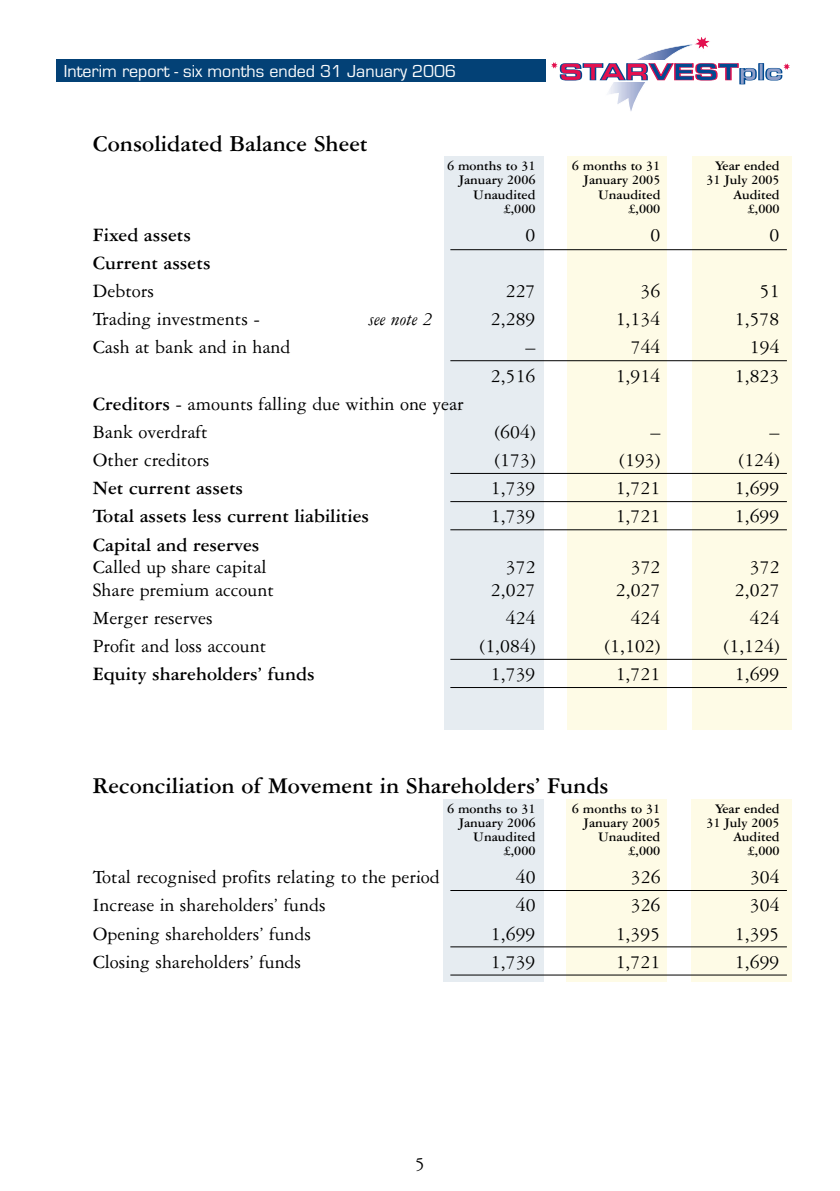
<style>
.page{position:relative;width:840px;height:1191px;background:#fff}
.page>*{position:absolute;margin:0;border:0;box-sizing:border-box;transform-origin:0 0}
.t1{font:700 24px "American Garamond BT";color:#000}
.t2{font:20px/28.2px "American Garamond BT";color:#000}
.t3{font:700 20px "American Garamond BT";color:#000}
.t4{font:italic 20px "American Garamond BT";color:#000}
.t5{font:18px "Eurostile";color:#fff}
.t6{font:700 14px "American Garamond BT";color:#000}
.s1{font-weight:700}
</style>
<div class="page">
<div style="left:690px;top:799px;width:101px;height:182px;background:#fefbe6"></div>
<div style="left:565px;top:799px;width:101px;height:182px;background:#fefbe6"></div>
<div style="left:442px;top:799px;width:101px;height:182px;background:#e6ecf1"></div>
<div style="left:443px;top:156px;width:100px;height:573px;background:#e6ecf1"></div>
<div style="left:566px;top:156px;width:100px;height:573px;background:#fefbe6"></div>
<div style="left:692px;top:156px;width:99px;height:573px;background:#fefbe6"></div>
<hr style="left:450px;top:249px;width:336px;height:1px;background:#000">
<hr style="left:450px;top:360px;width:336px;height:1px;background:#000">
<hr style="left:450px;top:473px;width:336px;height:1px;background:#000">
<hr style="left:450px;top:501px;width:336px;height:1px;background:#000">
<hr style="left:450px;top:529px;width:336px;height:1px;background:#000">
<hr style="left:450px;top:659px;width:336px;height:1px;background:#000">
<hr style="left:450px;top:687px;width:336px;height:1px;background:#000">
<hr style="left:450px;top:890px;width:336px;height:1px;background:#000">
<hr style="left:450px;top:946px;width:336px;height:1px;background:#000">
<hr style="left:450px;top:974px;width:336px;height:1px;background:#000">
<div style="left:57px;top:59px;width:488px;height:23px;background:#034176"></div>
<svg style="left:551px;top:37px;width:205px;height:74px"></svg>
<hr style="left:758px;top:63px;width:4px;height:17px;background:#8e9ec8">
<div style="left:758px;top:63px;width:5px;height:17px;border:1px solid #014990"></div>
<svg style="left:764px;top:63px;width:25px;height:17px"></svg>
<p class="t5" style="left:64px;top:60px;width:394px">Interim report - six months ended 31 January 2006</p>
<p class="t1" style="left:93px;top:136px;width:276px">Consolidated Balance Sheet</p>
<p class="t6" style="left:447px;top:162px;width:90px">6 months to 31</p>
<p class="t6" style="left:571px;top:162px;width:90px">6 months to 31</p>
<p class="t6" style="left:715px;top:162px;width:65px">Year ended</p>
<p class="t6" style="left:458px;top:176px;width:78px">January 2006</p>
<p class="t6" style="left:583px;top:176px;width:78px">January 2005</p>
<p class="t6" style="left:706px;top:176px;width:75px">31 July 2005</p>
<p class="t6" style="left:473px;top:190px;width:64px">Unaudited</p>
<p class="t6" style="left:598px;top:190px;width:64px">Unaudited</p>
<p class="t6" style="left:733px;top:190px;width:48px">Audited</p>
<p class="t6" style="left:503px;top:204px;width:33px">£,000</p>
<p class="t6" style="left:628px;top:204px;width:33px">£,000</p>
<p class="t6" style="left:747px;top:204px;width:33px">£,000</p>
<p class="t3" style="left:93px;top:228px;width:100px">Fixed assets</p>
<p class="t2" style="left:525px;top:223px;width:11px">0</p>
<p class="t2" style="left:650px;top:223px;width:11px">0</p>
<p class="t2" style="left:769px;top:223px;width:11px">0</p>
<p class="t3" style="left:93px;top:257px;width:119px">Current assets</p>
<p class="t2" style="left:93px;top:279px;width:63px">Debtors</p>
<p class="t2" style="left:505px;top:279px;width:31px">227</p>
<p class="t2" style="left:640px;top:279px;width:21px">36</p>
<p class="t2" style="left:759px;top:279px;width:21px">51</p>
<p class="t2" style="left:93px;top:307px;width:169px">Trading investments -</p>
<p class="t4" style="left:369px;top:313px;width:66px">see note 2</p>
<p class="t2" style="left:490px;top:307px;width:46px">2,289</p>
<p class="t2" style="left:615px;top:307px;width:46px">1,134</p>
<p class="t2" style="left:734px;top:307px;width:46px">1,578</p>
<p class="t2" style="left:93px;top:335px;width:199px">Cash at bank and in hand</p>
<p class="t2" style="left:525px;top:335px;width:11px">–</p>
<p class="t2" style="left:630px;top:335px;width:31px">744</p>
<p class="t2" style="left:749px;top:335px;width:31px">194</p>
<p class="t2" style="left:490px;top:363px;width:46px">2,516</p>
<p class="t2" style="left:615px;top:363px;width:46px">1,914</p>
<p class="t2" style="left:734px;top:363px;width:46px">1,823</p>
<p class="t2" style="left:93px;top:392px;width:372px"><span class="s1">Creditors</span> - amounts falling due within one year<br>Bank overdraft</p>
<p class="t2" style="left:494px;top:420px;width:42px">(604)</p>
<p class="t2" style="left:650px;top:420px;width:11px">–</p>
<p class="t2" style="left:769px;top:420px;width:11px">–</p>
<p class="t2" style="left:93px;top:448px;width:118px">Other creditors</p>
<p class="t2" style="left:494px;top:448px;width:42px">(173)</p>
<p class="t2" style="left:619px;top:448px;width:42px">(193)</p>
<p class="t2" style="left:738px;top:448px;width:42px">(124)</p>
<p class="t3" style="left:93px;top:482px;width:152px">Net current assets</p>
<p class="t2" style="left:490px;top:476px;width:46px">1,739</p>
<p class="t2" style="left:615px;top:476px;width:46px">1,721</p>
<p class="t2" style="left:734px;top:476px;width:46px">1,699</p>
<p class="t3" style="left:93px;top:510px;width:278px">Total assets less current liabilities</p>
<p class="t2" style="left:490px;top:504px;width:46px">1,739</p>
<p class="t2" style="left:615px;top:504px;width:46px">1,721</p>
<p class="t2" style="left:734px;top:504px;width:46px">1,699</p>
<p class="t3" style="left:93px;top:538px;width:168px">Capital and reserves</p>
<p class="t2" style="left:93px;top:555px;width:175px">Called up share capital</p>
<p class="t2" style="left:505px;top:555px;width:31px">372</p>
<p class="t2" style="left:630px;top:555px;width:31px">372</p>
<p class="t2" style="left:749px;top:555px;width:31px">372</p>
<p class="t2" style="left:93px;top:577px;width:183px">Share premium account</p>
<p class="t2" style="left:490px;top:577px;width:46px">2,027</p>
<p class="t2" style="left:615px;top:577px;width:46px">2,027</p>
<p class="t2" style="left:734px;top:577px;width:46px">2,027</p>
<p class="t2" style="left:93px;top:606px;width:121px">Merger reserves</p>
<p class="t2" style="left:505px;top:606px;width:31px">424</p>
<p class="t2" style="left:630px;top:606px;width:31px">424</p>
<p class="t2" style="left:749px;top:606px;width:31px">424</p>
<p class="t2" style="left:93px;top:634px;width:175px">Profit and loss account</p>
<p class="t2" style="left:479px;top:634px;width:57px">(1,084)</p>
<p class="t2" style="left:604px;top:634px;width:57px">(1,102)</p>
<p class="t2" style="left:723px;top:634px;width:57px">(1,124)</p>
<p class="t3" style="left:93px;top:668px;width:223px">Equity shareholders’ funds</p>
<p class="t2" style="left:490px;top:662px;width:46px">1,739</p>
<p class="t2" style="left:615px;top:662px;width:46px">1,721</p>
<p class="t2" style="left:734px;top:662px;width:46px">1,699</p>
<p class="t1" style="left:93px;top:779px;width:517px">Reconciliation of Movement in Shareholders’ Funds</p>
<p class="t6" style="left:447px;top:804px;width:90px">6 months to 31</p>
<p class="t6" style="left:571px;top:804px;width:90px">6 months to 31</p>
<p class="t6" style="left:715px;top:804px;width:65px">Year ended</p>
<p class="t6" style="left:458px;top:818px;width:78px">January 2006</p>
<p class="t6" style="left:583px;top:818px;width:78px">January 2005</p>
<p class="t6" style="left:706px;top:818px;width:75px">31 July 2005</p>
<p class="t6" style="left:473px;top:832px;width:64px">Unaudited</p>
<p class="t6" style="left:598px;top:832px;width:64px">Unaudited</p>
<p class="t6" style="left:733px;top:832px;width:48px">Audited</p>
<p class="t6" style="left:503px;top:846px;width:33px">£,000</p>
<p class="t6" style="left:628px;top:846px;width:33px">£,000</p>
<p class="t6" style="left:747px;top:846px;width:33px">£,000</p>
<p class="t2" style="left:93px;top:865px;width:348px">Total recognised profits relating to the period</p>
<p class="t2" style="left:515px;top:865px;width:21px">40</p>
<p class="t2" style="left:630px;top:865px;width:31px">326</p>
<p class="t2" style="left:749px;top:865px;width:31px">304</p>
<p class="t2" style="left:93px;top:893px;width:234px">Increase in shareholders’ funds</p>
<p class="t2" style="left:515px;top:893px;width:21px">40</p>
<p class="t2" style="left:630px;top:893px;width:31px">326</p>
<p class="t2" style="left:749px;top:893px;width:31px">304</p>
<p class="t2" style="left:93px;top:921px;width:219px">Opening shareholders’ funds</p>
<p class="t2" style="left:490px;top:921px;width:46px">1,699</p>
<p class="t2" style="left:615px;top:921px;width:46px">1,395</p>
<p class="t2" style="left:734px;top:921px;width:46px">1,395</p>
<p class="t2" style="left:93px;top:949px;width:210px">Closing shareholders’ funds</p>
<p class="t2" style="left:490px;top:949px;width:46px">1,739</p>
<p class="t2" style="left:615px;top:949px;width:46px">1,721</p>
<p class="t2" style="left:734px;top:949px;width:46px">1,699</p>
<p class="t2" style="left:415px;top:1151px;width:11px">5</p>
</div>
